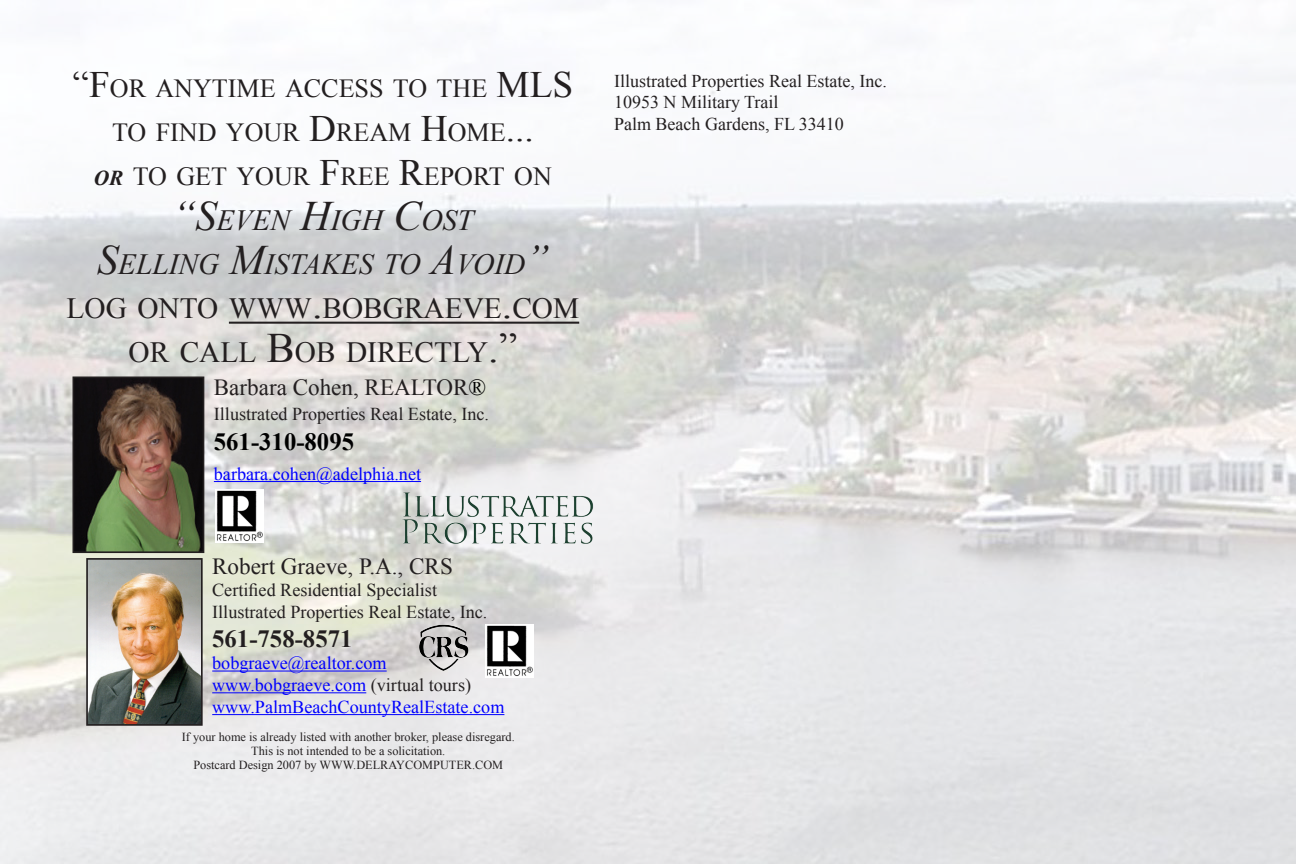
<style>
.page{position:relative;width:1296px;height:864px;background:#fff}
.page>*{position:absolute;margin:0;border:0;box-sizing:border-box;transform-origin:0 0}
.t1{font:29.4px/44.2px "Times New Roman";color:#231f20;text-align:center}
.t2{font:italic 29.4px "Times New Roman";color:#231f20}
.t3{font:26px/44.2px "Times New Roman";color:#231f20;text-align:center}
.t4{font:700 24.8px "Times New Roman";color:#231f20}
.t5{font:700 24.8px "Times New Roman";color:#000}
.t6{font:23.2px "Times New Roman";color:#231f20}
.t7{font:18.2px "Times New Roman";color:#00f}
.t8{font:18.2px "Times New Roman";color:#231f20}
.t9{font:18px "Times New Roman";color:#231f20}
.t10{font:12.4px "Times New Roman";color:#231f20}
.s1{font-size:37.2px}
.s2{font-weight:700;font-style:italic;font-size:21.2px}
.s3{font-size:42px}
.s4{color:#000}
.s5{color:#231f20}
</style>
<div class="page">
<img style="left:0;top:30px;width:1296px;height:834px">
<hr style="left:212px;top:671px;width:175px;height:1px;background:#00f">
<hr style="left:212px;top:692px;width:154px;height:1px;background:#00f">
<hr style="left:212px;top:714px;width:292px;height:1px;background:#00f">
<img style="left:215px;top:490px;width:49px;height:53px">
<img style="left:419px;top:624px;width:47px;height:34px">
<img style="left:89px;top:561px;width:111px;height:162px">
<div style="left:86px;top:558px;width:117px;height:168px;border:2px solid #231f20"></div>
<img style="left:76px;top:380px;width:125px;height:170px">
<div style="left:73px;top:377px;width:131px;height:176px;border:2px solid #231f20"></div>
<hr style="left:214px;top:481px;width:207px;height:1px;background:#00f">
<img style="left:485px;top:624px;width:48px;height:53px">
<img style="left:395px;top:488px;width:207px;height:61px">
<hr style="left:229px;top:322px;width:350px;height:2px;background:#231f20">
<p class="t3" style="left:73px;top:66px;width:498px"><span class="s1">“F</span>or anytime access to the <span class="s1">MLS </span>to find your <span class="s1">D</span>ream <span class="s1">H</span>ome<span class="s1">...</span></p>
<p class="t3" style="left:94px;top:154px;width:459px"><span class="s2">or</span> to get your <span class="s1">F</span>ree <span class="s1">R</span>eport on</p>
<p class="t2" style="left:172px;top:200px;width:303px"><span class="s3">“S</span>EVEN <span class="s3">H</span>IGH <span class="s3">C</span>OST</p>
<p class="t2" style="left:97px;top:244px;width:453px"><span class="s3">S</span>ELLING <span class="s3">M</span>ISTAKES TO <span class="s3">A</span>VOID<span class="s3">”</span></p>
<p class="t1" style="left:67px;top:286px;width:514px">log onto www<span class="s3">.</span>bobgraeve<span class="s3">.</span>com or call <span class="s3">B</span>ob directly<span class="s3">.”</span></p>
<p class="t6" style="left:214px;top:372px;width:274px">Barbara Cohen, REALTOR<span class="s4">®</span></p>
<p class="t8" style="left:214px;top:402px;width:277px">Illustrated Properties Real Estate, Inc.</p>
<p class="t5" style="left:214px;top:424px;width:142px">561-310-8095</p>
<p class="t7" style="left:214px;top:461px;width:209px">barbara.cohen@adelphia.net</p>
<p class="t6" style="left:212px;top:551px;width:242px">Robert Graeve, P.A., CRS</p>
<p class="t8" style="left:212px;top:577px;width:226px">Certified Residential Specialist</p>
<p class="t8" style="left:212px;top:599px;width:277px">Illustrated Properties Real Estate, Inc.</p>
<p class="t4" style="left:212px;top:622px;width:142px">561-758-8571</p>
<p class="t7" style="left:212px;top:651px;width:176px">bobgraeve@realtor.com</p>
<p class="t7" style="left:212px;top:673px;width:260px">www.bobgraeve.com <span class="s5">(virtual tours)</span></p>
<p class="t7" style="left:212px;top:694px;width:294px">www.PalmBeachCountyRealEstate.com</p>
<p class="t10" style="left:182px;top:728px;width:334px">If your home is already listed with another broker, please disregard.</p>
<p class="t10" style="left:251px;top:742px;width:196px">This is not intended to be a solicitation.</p>
<p class="t10" style="left:193px;top:757px;width:311px">Postcard Design 2007 by WWW.DELRAYCOMPUTER.COM</p>
<p class="t9" style="left:614px;top:69px;width:274px">Illustrated Properties Real Estate, Inc.</p>
<p class="t9" style="left:614px;top:90px;width:166px">10953 N Military Trail</p>
<p class="t9" style="left:614px;top:112px;width:231px">Palm Beach Gardens, FL 33410</p>
</div>
